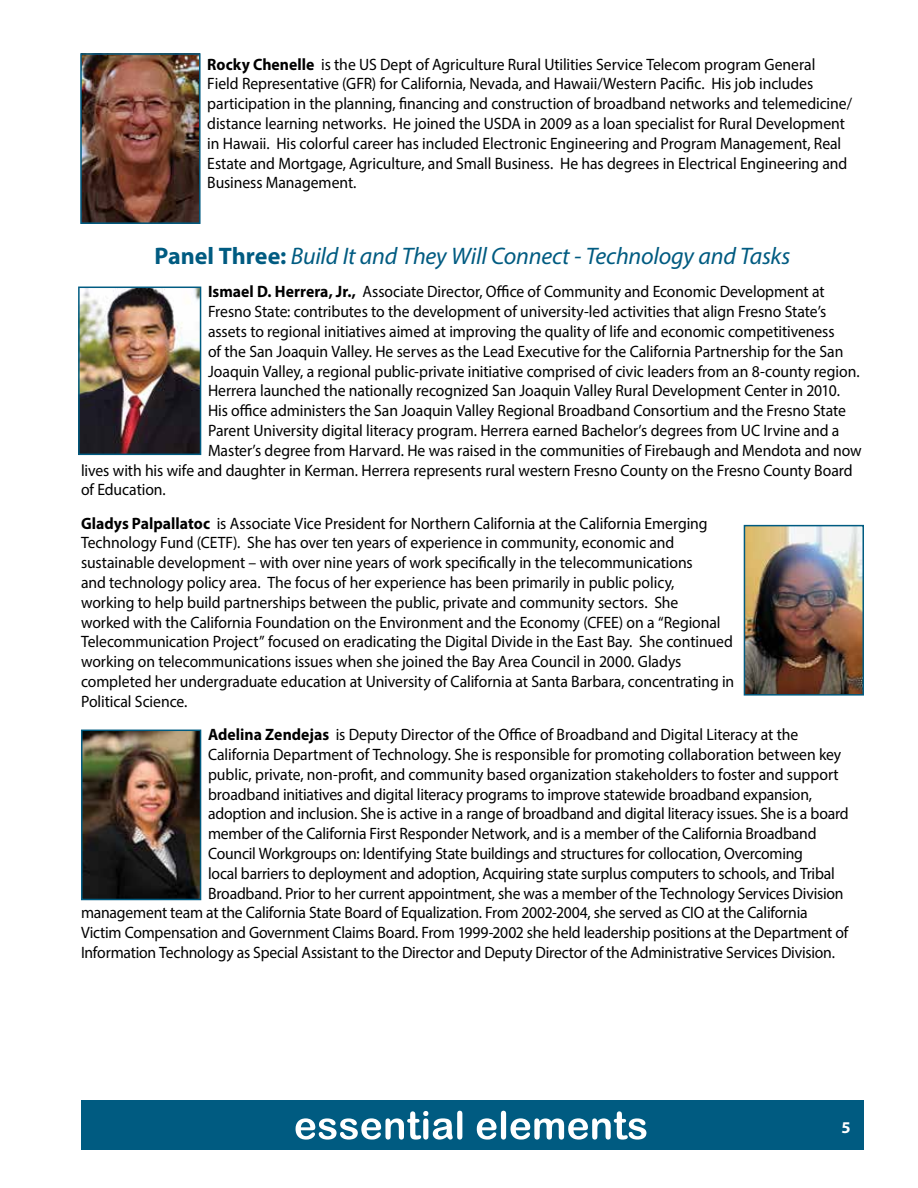
<style>
.page{position:relative;width:918px;height:1188px;background:#fff}
.page>*{position:absolute;margin:0;border:0;box-sizing:border-box;transform-origin:0 0}
.t1{font:italic 24px "Myriad Pro";letter-spacing:-.01em;color:#005b81}
.t2{font:16.5px/19.8px "Myriad Pro";letter-spacing:-.005em;color:#000;scale:.95 1}
.t3{font:700 16.5px "Myriad Pro";color:#fff}
.s1{font-weight:700}
.s2{font-weight:700;font-style:normal}
</style>
<div class="page">
<div style="left:81px;top:1101px;width:783px;height:49px;background:#005b81"></div>
<svg style="left:296px;top:1111px;width:166px;height:29px"></svg>
<svg style="left:477px;top:1111px;width:169px;height:29px"></svg>
<img style="left:83px;top:56px;width:115px;height:165px">
<div style="left:80px;top:53px;width:121px;height:171px;border:2px solid #005b81"></div>
<img style="left:747px;top:528px;width:114px;height:165px">
<div style="left:744px;top:525px;width:120px;height:171px;border:2px solid #005b81"></div>
<img style="left:84px;top:733px;width:114px;height:164px">
<div style="left:81px;top:730px;width:120px;height:170px;border:2px solid #005b81"></div>
<img style="left:81px;top:290px;width:117px;height:162px">
<div style="left:78px;top:287px;width:123px;height:168px;border:2px solid #005b81"></div>
<p class="t2" style="left:207px;top:54px;width:680px"><span class="s1">Rocky Chenelle</span> is the US Dept of Agriculture Rural Utilities Service Telecom program General<br>Field Representative (GFR) for California, Nevada, and Hawaii/Western Pacific. His job includes participation in the planning, financing and construction of broadband networks and telemedicine/ distance learning networks. He joined the USDA in 2009 as a loan specialist for Rural Development in Hawaii. His colorful career has included Electronic Engineering and Program Management, Real Estate and Mortgage, Agriculture, and Small Business. He has degrees in Electrical Engineering and Business Management.</p>
<h1 class="t1" style="left:155px;top:241px;width:637px"><span class="s2">Panel Three:</span> Build It and They Will Connect - Technology and Tasks</h1>
<p class="t2" style="left:208px;top:282px;width:651px"><span class="s1">Ismael D. Herrera, Jr.,</span> Associate Director, Office of Community and Economic Development at</p>
<p class="t2" style="left:208px;top:301px;width:652px">Fresno State: contributes to the development of university-led activities that align Fresno State’s</p>
<p class="t2" style="left:208px;top:321px;width:661px">assets to regional initiatives aimed at improving the quality of life and economic competitiveness</p>
<p class="t2" style="left:208px;top:341px;width:670px">of the San Joaquin Valley. He serves as the Lead Executive for the California Partnership for the San</p>
<p class="t2" style="left:208px;top:361px;width:687px">Joaquin Valley, a regional public-private initiative comprised of civic leaders from an 8-county region.</p>
<p class="t2" style="left:208px;top:381px;width:667px">Herrera launched the nationally recognized San Joaquin Valley Rural Development Center in 2010.</p>
<p class="t2" style="left:208px;top:400px;width:673px">His office administers the San Joaquin Valley Regional Broadband Consortium and the Fresno State</p>
<p class="t2" style="left:208px;top:420px;width:666px">Parent University digital literacy program. Herrera earned Bachelor’s degrees from UC Irvine and a</p>
<p class="t2" style="left:208px;top:440px;width:690px">Master’s degree from Harvard. He was raised in the communities of Firebaugh and Mendota and now</p>
<p class="t2" style="left:81px;top:460px;width:814px">lives with his wife and daughter in Kerman. Herrera represents rural western Fresno County on the Fresno County Board</p>
<p class="t2" style="left:81px;top:480px;width:91px">of Education.</p>
<p class="t2" style="left:81px;top:513px;width:689px"><span class="s1">Gladys Palpallatoc</span> is Associate Vice President for Northern California at the California Emerging Technology Fund (CETF). She has over ten years of experience in community, economic and sustainable development – with over nine years of work specifically in the telecommunications<br>and technology policy area. The focus of her experience has been primarily in public policy,<br>working to help build partnerships between the public, private and community sectors. She<br>worked with the California Foundation on the Environment and the Economy (CFEE) on a “Regional Telecommunication Project” focused on eradicating the Digital Divide in the East Bay. She continued working on telecommunications issues when she joined the Bay Area Council in 2000. Gladys completed her undergraduate education at University of California at Santa Barbara, concentrating in Political Science.</p>
<p class="t2" style="left:208px;top:724px;width:623px"><span class="s1">Adelina Zendejas</span> is Deputy Director of the Office of Broadband and Digital Literacy at the</p>
<p class="t2" style="left:208px;top:744px;width:668px">California Department of Technology. She is responsible for promoting collaboration between key</p>
<p class="t2" style="left:208px;top:764px;width:665px">public, private, non-profit, and community based organization stakeholders to foster and support</p>
<p class="t2" style="left:208px;top:784px;width:637px">broadband initiatives and digital literacy programs to improve statewide broadband expansion,</p>
<p class="t2" style="left:208px;top:804px;width:676px">adoption and inclusion. She is active in a range of broadband and digital literacy issues. She is a board</p>
<p class="t2" style="left:208px;top:823px;width:642px">member of the California First Responder Network, and is a member of the California Broadband</p>
<p class="t2" style="left:208px;top:843px;width:628px">Council Workgroups on: Identifying State buildings and structures for collocation, Overcoming</p>
<p class="t2" style="left:208px;top:863px;width:661px">local barriers to deployment and adoption, Acquiring state surplus computers to schools, and Tribal</p>
<p class="t2" style="left:208px;top:883px;width:671px">Broadband. Prior to her current appointment, she was a member of the Technology Services Division</p>
<p class="t2" style="left:81px;top:903px;width:766px">management team at the California State Board of Equalization. From 2002-2004, she served as CIO at the California</p>
<p class="t2" style="left:81px;top:922px;width:809px">Victim Compensation and Government Claims Board. From 1999-2002 she held leadership positions at the Department of</p>
<p class="t2" style="left:81px;top:942px;width:795px">Information Technology as Special Assistant to the Director and Deputy Director of the Administrative Services Division.</p>
<p class="t3" style="left:841px;top:1117px;width:11px">5</p>
</div>
